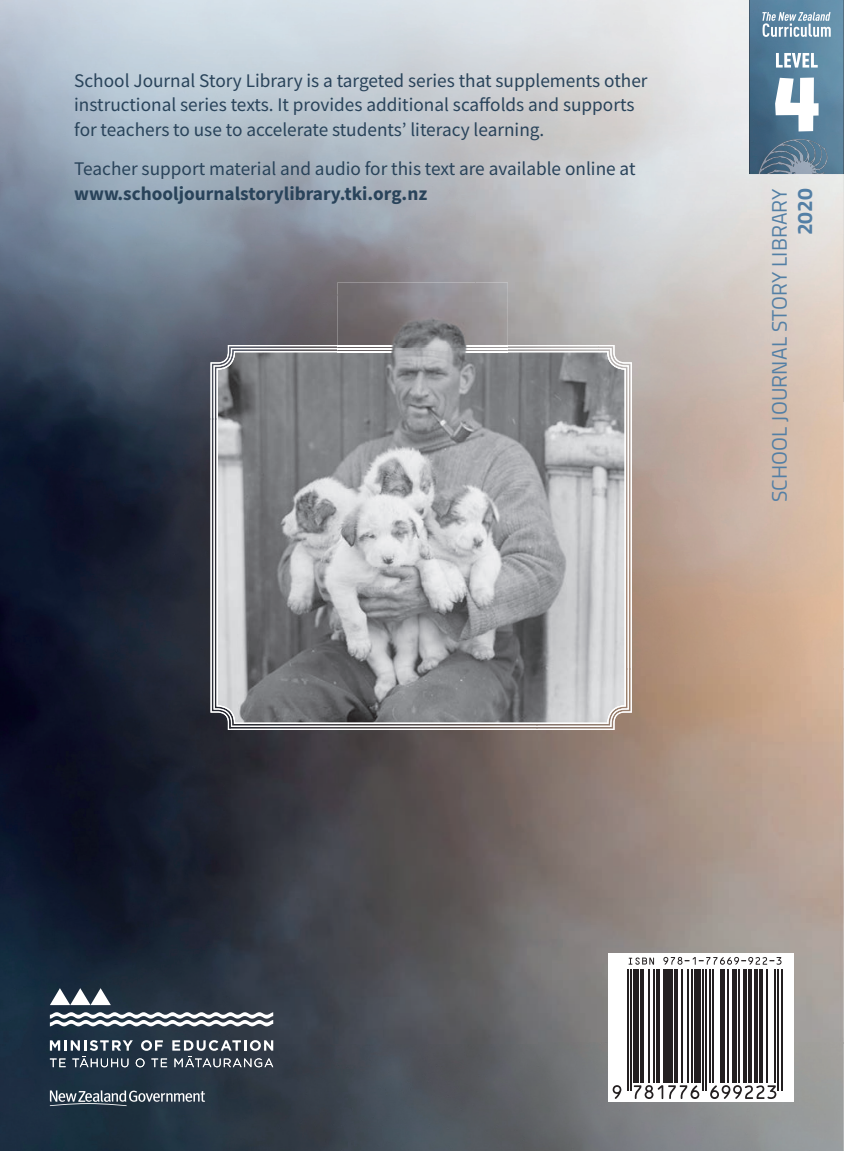
<style>
.page{position:relative;width:844px;height:1151px;background:#fff}
.page>*{position:absolute;margin:0;border:0;box-sizing:border-box;transform-origin:0 0}
.t1{font:21px "Titillium";letter-spacing:.01em;color:#537fa5}
.t2{font:700 21px "Titillium";color:#537fa5}
.t3{font:19.25px/24.5px "Source Sans Pro";color:#29435a}
.t4{font:700 19.25px "Source Sans Pro";color:#29435a}
</style>
<div class="page">
<img style="left:843px;top:402px;width:1px;height:748px">
<img style="left:230px;top:668px;width:613px;height:374px">
<img style="left:0;top:1042px;width:843px;height:108px">
<img style="left:0;top:169px;width:476px;height:125px">
<img style="left:0;top:294px;width:337px;height:62px">
<img style="left:0;top:356px;width:210px;height:63px">
<img style="left:0;top:419px;width:230px;height:624px">
<img style="left:843px;top:0;width:1px;height:402px">
<div style="left:609px;top:953px;width:184px;height:148px;background:#fff"></div>
<svg style="left:614px;top:957px;width:169px;height:142px"></svg>
<svg style="left:628px;top:957px;width:26px;height:7px"></svg>
<svg style="left:663px;top:956px;width:118px;height:8px"></svg>
<svg style="left:612px;top:1085px;width:9px;height:13px"></svg>
<hr style="left:627px;top:969px;width:1px;height:122px;background:#231f20">
<hr style="left:630px;top:969px;width:1px;height:122px;background:#231f20">
<div style="left:633px;top:969px;width:5px;height:113px;background:#231f20"></div>
<svg style="left:639px;top:969px;width:4px;height:113px"></svg>
<hr style="left:648px;top:969px;width:1px;height:113px;background:#231f20">
<hr style="left:653px;top:969px;width:1px;height:113px;background:#231f20">
<hr style="left:656px;top:969px;width:3px;height:113px;background:#231f20">
<svg style="left:662px;top:969px;width:4px;height:113px"></svg>
<div style="left:667px;top:969px;width:5px;height:113px;background:#231f20"></div>
<hr style="left:674px;top:969px;width:3px;height:113px;background:#231f20">
<hr style="left:681px;top:969px;width:1px;height:113px;background:#231f20">
<hr style="left:687px;top:969px;width:2px;height:113px;background:#231f20">
<svg style="left:633px;top:1085px;width:66px;height:14px"></svg>
<hr style="left:690px;top:969px;width:2px;height:113px;background:#231f20">
<div style="left:694px;top:969px;width:6px;height:113px;background:#231f20"></div>
<hr style="left:702px;top:969px;width:1px;height:122px;background:#231f20">
<hr style="left:705px;top:969px;width:2px;height:122px;background:#231f20">
<hr style="left:708px;top:969px;width:2px;height:113px;background:#231f20">
<hr style="left:712px;top:969px;width:1px;height:113px;background:#231f20">
<div style="left:720px;top:969px;width:5px;height:113px;background:#231f20"></div>
<hr style="left:726px;top:969px;width:2px;height:113px;background:#231f20">
<div style="left:731px;top:969px;width:5px;height:113px;background:#231f20"></div>
<hr style="left:738px;top:969px;width:1px;height:113px;background:#231f20">
<hr style="left:743px;top:969px;width:3px;height:113px;background:#231f20">
<hr style="left:748px;top:969px;width:3px;height:113px;background:#231f20">
<hr style="left:754px;top:969px;width:4px;height:113px;background:#231f20">
<hr style="left:759px;top:969px;width:4px;height:113px;background:#231f20">
<svg style="left:710px;top:1085px;width:66px;height:14px"></svg>
<hr style="left:766px;top:969px;width:1px;height:113px;background:#231f20">
<hr style="left:774px;top:969px;width:1px;height:113px;background:#231f20">
<hr style="left:777px;top:969px;width:2px;height:122px;background:#231f20">
<hr style="left:780px;top:969px;width:2px;height:122px;background:#231f20">
<svg style="left:50px;top:1040px;width:83px;height:10px"></svg>
<svg style="left:141px;top:1040px;width:22px;height:10px"></svg>
<svg style="left:172px;top:1040px;width:101px;height:10px"></svg>
<svg style="left:50px;top:1058px;width:16px;height:9px"></svg>
<svg style="left:72px;top:1056px;width:56px;height:11px"></svg>
<svg style="left:136px;top:1058px;width:8px;height:9px"></svg>
<svg style="left:151px;top:1058px;width:16px;height:9px"></svg>
<svg style="left:174px;top:1056px;width:99px;height:11px"></svg>
<svg style="left:50px;top:988px;width:61px;height:17px"></svg>
<svg style="left:50px;top:1012px;width:223px;height:14px"></svg>
<svg style="left:50px;top:1090px;width:155px;height:16px;background:#5c6a75"></svg>
<img style="left:749px;top:0;width:94px;height:174px">
<img style="left:758px;top:139px;width:69px;height:35px">
<img style="left:774px;top:149px;width:51px;height:25px">
<svg style="left:762px;top:12px;width:68px;height:25px"></svg>
<svg style="left:775px;top:53px;width:42px;height:15px"></svg>
<svg style="left:775px;top:78px;width:43px;height:53px"></svg>
<svg style="left:210px;top:345px;width:421px;height:385px"></svg>
<svg style="left:213px;top:348px;width:415px;height:379px"></svg>
<svg style="left:216px;top:351px;width:409px;height:373px;background:#9fa0a3"></svg>
<img style="left:337px;top:282px;width:170px;height:154px">
<img style="left:337px;top:345px;width:170px;height:1px">
<img style="left:337px;top:348px;width:170px;height:1px">
<img style="left:337px;top:351px;width:170px;height:1px">
<p class="t3" style="left:74px;top:70px;width:574px">School Journal Story Library is a targeted series that supplements other instructional series texts. It provides additional scaffolds and supports for teachers to use to accelerate students’ literacy learning.</p>
<p class="t3" style="left:74px;top:158px;width:562px">Teacher support material and audio for this text are available online at</p>
<p class="t4" style="left:74px;top:186px;width:354px">www.schooljournalstorylibrary.tki.org.nz</p>
<p class="t1" style="left:771px;top:502px;width:315px;rotate:-90deg">SCHOOL JOURNAL STORY LIBRARY</p>
<p class="t2" style="left:796px;top:235px;width:49px;rotate:-90deg">2020</p>
</div>
